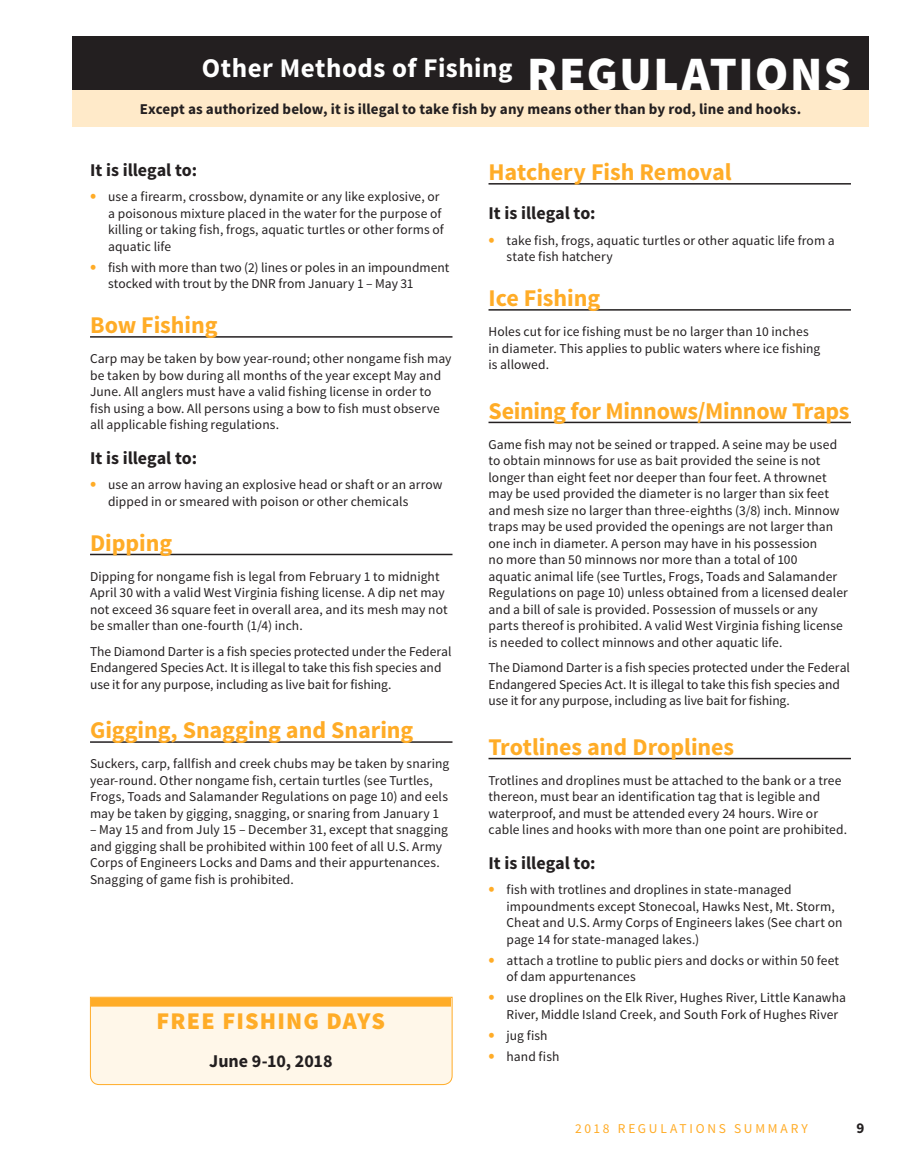
<style>
.page{position:relative;width:905px;height:1175px;background:#fff}
.page>*{position:absolute;margin:0;border:0;box-sizing:border-box;transform-origin:0 0}
.t1{font:700 27px "Source Sans Pro";letter-spacing:.02em;color:#fff}
.t2{font:700 24px "Source Sans Pro";letter-spacing:-.005em;color:#ffac27}
.t3{font:900 24px "Source Sans Pro";letter-spacing:.05em;color:#ffac27}
.t4{font:700 18px "Source Sans Pro";color:#231f20}
.t5{font:700 15px "Source Sans Pro";letter-spacing:.005em;color:#231f20}
.t6{font:13.5px/16.5px "Source Sans Pro";letter-spacing:.005em;color:#231f20}
.t7{font:13.5px "Source Sans Pro";letter-spacing:.205em;color:#ffac27}
.s1{font-weight:900;font-size:48px}
.s2{font-weight:700;font-size:18px;color:#ffac27}
</style>
<div class="page">
<div style="left:72px;top:36px;width:796px;height:54px;background:#231f20"></div>
<svg style="left:90px;top:996px;width:363px;height:89px"></svg>
<div style="left:72px;top:90px;width:796px;height:36px;background:#ffeac9"></div>
<hr style="left:90px;top:336px;width:362px;height:2px;background:#231f20">
<hr style="left:90px;top:554px;width:362px;height:1px;background:#231f20">
<hr style="left:90px;top:741px;width:362px;height:1px;background:#231f20">
<hr style="left:488px;top:183px;width:362px;height:1px;background:#231f20">
<hr style="left:488px;top:309px;width:362px;height:1px;background:#231f20">
<hr style="left:488px;top:422px;width:362px;height:1px;background:#231f20">
<hr style="left:488px;top:758px;width:362px;height:1px;background:#231f20">
<h1 class="t1" style="left:202px;top:50px;width:650px">Other Methods of Fishing <span class="s1">REGULATIONS</span></h1>
<p class="t5" style="left:140px;top:99px;width:663px">Except as authorized below, it is illegal to take fish by any means other than by rod, line and hooks.</p>
<h3 class="t4" style="left:90px;top:158px;width:109px">It is illegal to:</h3>
<p class="t6" style="left:108px;top:189px;width:337px;text-indent:-18px"><span class="s2">•</span> use a firearm, crossbow, dynamite or any like explosive, or a poisonous mixture placed in the water for the purpose of killing or taking fish, frogs, aquatic turtles or other forms of aquatic life</p>
<p class="t6" style="left:108px;top:259px;width:343px;text-indent:-18px"><span class="s2">•</span> fish with more than two (2) lines or poles in an impoundment stocked with trout by the DNR from January 1 – May 31</p>
<h2 class="t2" style="left:90px;top:310px;width:129px">Bow Fishing</h2>
<p class="t6" style="left:90px;top:351px;width:363px">Carp may be taken by bow year-round; other nongame fish may be taken by bow during all months of the year except May and June. All anglers must have a valid fishing license in order to fish using a bow. All persons using a bow to fish must observe all applicable fishing regulations.</p>
<h3 class="t4" style="left:90px;top:446px;width:109px">It is illegal to:</h3>
<p class="t6" style="left:108px;top:477px;width:336px;text-indent:-18px"><span class="s2">•</span> use an arrow having an explosive head or shaft or an arrow dipped in or smeared with poison or other chemicals</p>
<h2 class="t2" style="left:90px;top:527px;width:84px">Dipping</h2>
<p class="t6" style="left:90px;top:568px;width:359px">Dipping for nongame fish is legal from February 1 to midnight April 30 with a valid West Virginia fishing license. A dip net may not exceed 36 square feet in overall area, and its mesh may not be smaller than one-fourth (1/4) inch.</p>
<p class="t6" style="left:90px;top:643px;width:363px">The Diamond Darter is a fish species protected under the Federal<br>Endangered Species Act. It is illegal to take this fish species and use it for any purpose, including as live bait for fishing.</p>
<h2 class="t2" style="left:90px;top:715px;width:325px">Gigging, Snagging and Snaring</h2>
<p class="t6" style="left:90px;top:756px;width:361px">Suckers, carp, fallfish and creek chubs may be taken by snaring year-round. Other nongame fish, certain turtles (see Turtles, Frogs, Toads and Salamander Regulations on page 10) and eels may be taken by gigging, snagging, or snaring from January 1</p>
<p class="t6" style="left:90px;top:821px;width:359px">– May 15 and from July 15 – December 31, except that snagging and gigging shall be prohibited within 100 feet of all U.S. Army Corps of Engineers Locks and Dams and their appurtenances.<br>Snagging of game fish is prohibited.</p>
<h2 class="t3" style="left:157px;top:1005px;width:230px">FREE FISHING DAYS</h2>
<h3 class="t4" style="left:209px;top:1049px;width:125px">June 9-10, 2018</h3>
<h2 class="t2" style="left:488px;top:157px;width:245px">Hatchery Fish Removal</h2>
<h3 class="t4" style="left:488px;top:201px;width:109px">It is illegal to:</h3>
<p class="t6" style="left:506px;top:232px;width:330px;text-indent:-18px"><span class="s2">•</span> take fish, frogs, aquatic turtles or other aquatic life from a state fish hatchery</p>
<h2 class="t2" style="left:488px;top:283px;width:113px">Ice Fishing</h2>
<p class="t6" style="left:488px;top:324px;width:333px">Holes cut for ice fishing must be no larger than 10 inches in diameter. This applies to public waters where ice fishing is allowed.</p>
<h2 class="t2" style="left:488px;top:395px;width:362px">Seining for Minnows/Minnow Traps</h2>
<p class="t6" style="left:488px;top:436px;width:361px">Game fish may not be seined or trapped. A seine may be used to obtain minnows for use as bait provided the seine is not longer than eight feet nor deeper than four feet. A thrownet may be used provided the diameter is no larger than six feet and mesh size no larger than three-eighths (3/8) inch. Minnow traps may be used provided the openings are not larger than one inch in diameter. A person may have in his possession<br>no more than 50 minnows nor more than a total of 100<br>aquatic animal life (see Turtles, Frogs, Toads and Salamander Regulations on page 10) unless obtained from a licensed dealer and a bill of sale is provided. Possession of mussels or any parts thereof is prohibited. A valid West Virginia fishing license is needed to collect minnows and other aquatic life.</p>
<p class="t6" style="left:488px;top:659px;width:363px">The Diamond Darter is a fish species protected under the Federal<br>Endangered Species Act. It is illegal to take this fish species and use it for any purpose, including as live bait for fishing.</p>
<h2 class="t2" style="left:488px;top:731px;width:247px">Trotlines and Droplines</h2>
<p class="t6" style="left:488px;top:772px;width:360px">Trotlines and droplines must be attached to the bank or a tree thereon, must bear an identification tag that is legible and waterproof, and must be attended every 24 hours. Wire or cable lines and hooks with more than one point are prohibited.</p>
<h3 class="t4" style="left:488px;top:851px;width:109px">It is illegal to:</h3>
<p class="t6" style="left:506px;top:882px;width:337px;text-indent:-18px"><span class="s2">•</span> fish with trotlines and droplines in state-managed impoundments except Stonecoal, Hawks Nest, Mt. Storm, Cheat and U.S. Army Corps of Engineers lakes (See chart on page 14 for state-managed lakes.)</p>
<p class="t6" style="left:506px;top:952px;width:334px;text-indent:-18px"><span class="s2">•</span> attach a trotline to public piers and docks or within 50 feet of dam appurtenances</p>
<p class="t6" style="left:506px;top:990px;width:341px;text-indent:-18px"><span class="s2">•</span> use droplines on the Elk River, Hughes River, Little Kanawha<br>River, Middle Island Creek, and South Fork of Hughes River</p>
<p class="t6" style="left:488px;top:1027px;width:61px"><span class="s2">•</span> jug fish</p>
<p class="t6" style="left:488px;top:1048px;width:72px"><span class="s2">•</span> hand fish</p>
<p class="t7" style="left:575px;top:1119px;width:234px">2018 REGULATIONS SUMMARY</p>
<p class="t5" style="left:856px;top:1118px;width:9px">9</p>
</div>
